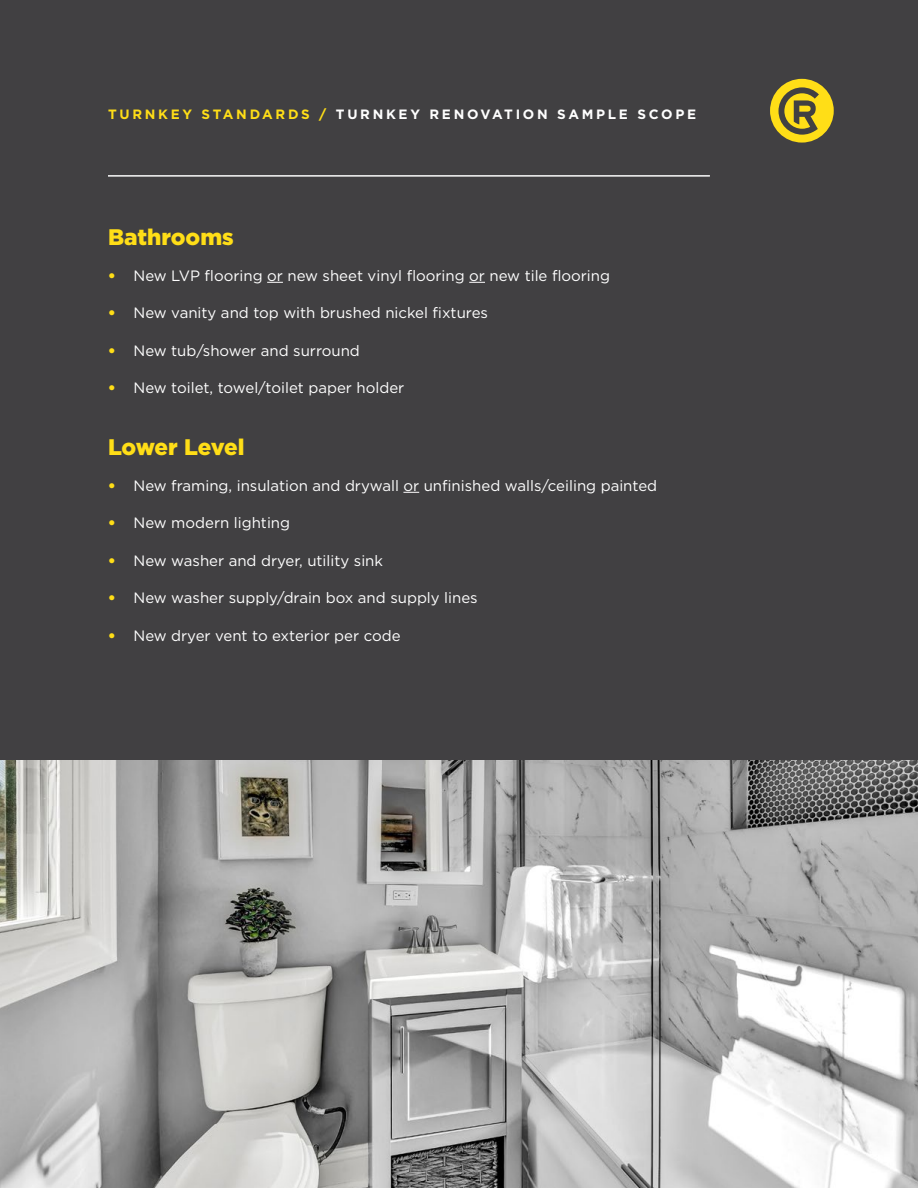
<style>
.page{position:relative;width:918px;height:1188px;background:#414042}
.page>*{position:absolute;margin:0;border:0;box-sizing:border-box;transform-origin:0 0}
.t1{font:900 22.5px "Gotham";letter-spacing:-.005em;color:#ffde17}
.t2{font:15px "Gotham";color:#fff}
.t3{font:700 13.5px "Gotham";letter-spacing:.2em;color:#fff}
.s1{color:#ffde17}
.s2{font-weight:900;color:#ffde17}
</style>
<div class="page">
<div style="left:770px;top:79px;width:64px;height:64px;background:#ffde17;border-radius:50%"></div>
<svg style="left:779px;top:87px;width:40px;height:48px"></svg>
<hr style="left:108px;top:176px;width:602px;height:1px;background:#fff">
<svg style="left:267px;top:282px;width:16px;height:1px"></svg>
<svg style="left:469px;top:282px;width:16px;height:1px"></svg>
<svg style="left:403px;top:492px;width:16px;height:1px"></svg>
<img style="left:0;top:760px;width:918px;height:428px">
<p class="t3" style="left:108px;top:105px;width:590px"><span class="s1">TURNKEY STANDARDS /</span> TURNKEY RENOVATION SAMPLE SCOPE</p>
<h1 class="t1" style="left:108px;top:221px;width:127px">Bathrooms</h1>
<p class="t2" style="left:108px;top:266px;width:504px"><span class="s2">•</span> New LVP flooring or new sheet vinyl flooring or new tile flooring</p>
<p class="t2" style="left:108px;top:303px;width:382px"><span class="s2">•</span> New vanity and top with brushed nickel fixtures</p>
<p class="t2" style="left:108px;top:341px;width:253px"><span class="s2">•</span> New tub/shower and surround</p>
<p class="t2" style="left:108px;top:378px;width:298px"><span class="s2">•</span> New toilet, towel/toilet paper holder</p>
<h1 class="t1" style="left:108px;top:431px;width:138px">Lower Level</h1>
<p class="t2" style="left:108px;top:476px;width:551px"><span class="s2">•</span> New framing, insulation and drywall or unfinished walls/ceiling painted</p>
<p class="t2" style="left:108px;top:513px;width:184px"><span class="s2">•</span> New modern lighting</p>
<p class="t2" style="left:108px;top:551px;width:277px"><span class="s2">•</span> New washer and dryer, utility sink</p>
<p class="t2" style="left:108px;top:588px;width:371px"><span class="s2">•</span> New washer supply/drain box and supply lines</p>
<p class="t2" style="left:108px;top:626px;width:294px"><span class="s2">•</span> New dryer vent to exterior per code</p>
</div>
